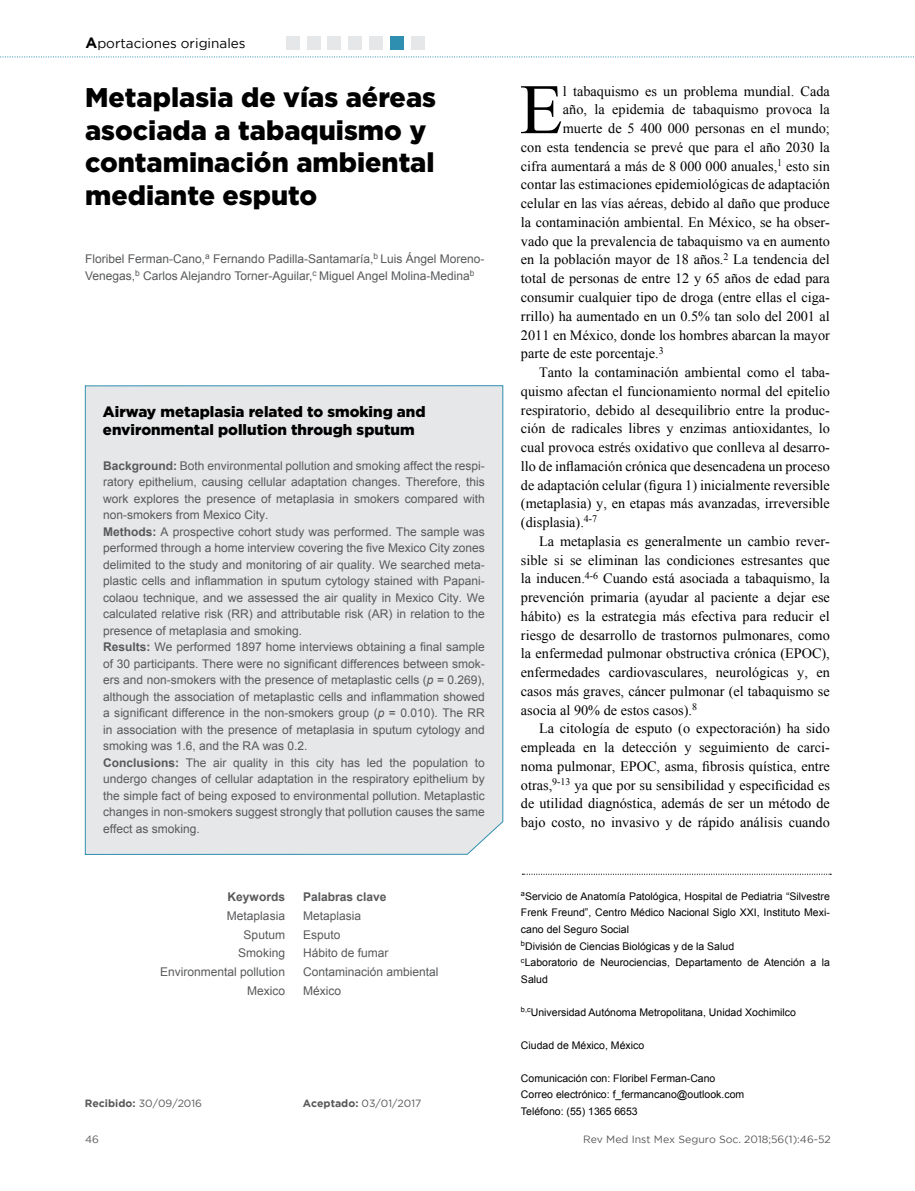
<style>
.page{position:relative;width:915px;height:1191px;background:#fff}
.page>*{position:absolute;margin:0;border:0;box-sizing:border-box;transform-origin:0 0}
.t1{font:70.95px "Times New Roman";color:#000}
.t2{font:900 27px/32.4px "Gotham";color:#000}
.t3{font:900 15px/18px "Gotham";color:#000}
.t4{font:14.25px "Times New Roman";color:#000}
.t5{font:13.5px "Gotham";color:#000}
.t6{font:12px/16.5px "Arial";color:#58595b}
.t7{font:700 12px "Arial";color:#58595b}
.t8{font:10.5px/16.5px "Arial";color:#000}
.t9{font:10.5px "Gotham";color:#58595b}
.t10{font:10.5px "Gotham";color:#58595b}
.s1{font-weight:700;font-size:15px}
.s2{font-weight:700}
.s3{font-style:italic}
</style>
<div class="page">
<div style="left:84px;top:385px;width:419px;height:470px;background:#e6e7e8"></div>
<svg style="left:0;top:56px;width:914px;height:1px"></svg>
<div style="left:286px;top:36px;width:13px;height:14px;background:#e6e7e8"></div>
<div style="left:327px;top:36px;width:14px;height:14px;background:#e6e7e8"></div>
<div style="left:348px;top:36px;width:14px;height:14px;background:#e6e7e8"></div>
<div style="left:369px;top:36px;width:14px;height:14px;background:#e6e7e8"></div>
<div style="left:306px;top:36px;width:14px;height:14px;background:#e6e7e8"></div>
<div style="left:390px;top:36px;width:13px;height:14px;background:#2f8fb0"></div>
<div style="left:411px;top:36px;width:13px;height:14px;background:#e6e7e8"></div>
<svg style="left:522px;top:873px;width:309px;height:1px"></svg>
<p class="t5" style="left:85px;top:36px;width:161px"><span class="s1">A</span>portaciones originales</p>
<h2 class="t2" style="left:85px;top:81px;width:352px">Metaplasia de vías aéreas asociada a tabaquismo y contaminación ambiental mediante esputo</h2>
<p class="t6" style="left:85px;top:251px;width:401px">Floribel Ferman-Cano,<sup>a</sup> Fernando Padilla-Santamaría,<sup>b</sup> Luis Ángel Moreno-<br>Venegas,<sup>b</sup> Carlos Alejandro Torner-Aguilar,<sup>c</sup> Miguel Angel Molina-Medina<sup>b</sup></p>
<p class="t3" style="left:103px;top:402px;width:324px">Airway metaplasia related to smoking and environmental pollution through sputum</p>
<p class="t6" style="left:103px;top:457px;width:383px"><span class="s2">Background:</span> Both environmental pollution and smoking affect the respi&shy;ratory epithelium, causing cellular adaptation changes. Therefore, this work explores the presence of metaplasia in smokers compared with non-smokers from Mexico City.<br><span class="s2">Methods:</span> A prospective cohort study was performed. The sample was performed through a home interview covering the five Mexico City zones delimited to the study and monitoring of air quality. We searched meta&shy;plastic cells and inflammation in sputum cytology stained with Papani&shy;colaou technique, and we assessed the air quality in Mexico City. We calculated relative risk (RR) and attributable risk (AR) in relation to the presence of metaplasia and smoking.<br><span class="s2">Results:</span> We performed 1897 home interviews obtaining a final sample of 30 participants. There were no significant differences between smok&shy;ers and non-smokers with the presence of metaplastic cells (<span class="s3">p</span> = 0.269), although the association of metaplastic cells and inflammation showed a significant difference in the non-smokers group (<span class="s3">p</span> = 0.010). The RR in association with the presence of metaplasia in sputum cytology and smoking was 1.6, and the RA was 0.2.<br><span class="s2">Conclusions:</span> The air quality in this city has led the population to undergo changes of cellular adaptation in the respiratory epithelium by the simple fact of being exposed to environmental pollution. Metaplastic changes in non-smokers suggest strongly that pollution causes the same effect as smoking.</p>
<p class="t7" style="left:227px;top:889px;width:59px">Keywords</p>
<p class="t6" style="left:160px;top:906px;width:126px;line-height:18.8px;text-align:right">Metaplasia<br>Sputum<br>Smoking<br>Environmental pollution<br>Mexico</p>
<p class="t7" style="left:303px;top:888px;width:85px">Palabras clave</p>
<p class="t6" style="left:303px;top:906px;width:137px;line-height:18.8px">Metaplasia<br>Esputo<br>Hábito de fumar<br>Contaminación ambiental<br>México</p>
<p class="t10" style="left:85px;top:1096px;width:119px"><span class="s2">Recibido:</span> 30/09/2016</p>
<p class="t10" style="left:303px;top:1096px;width:120px"><span class="s2">Aceptado:</span> 03/01/2017</p>
<p class="t9" style="left:85px;top:1133px;width:15px">46</p>
<h1 class="t1" style="left:519px;top:62px;width:45px">E</h1>
<p class="t4" style="left:562px;top:81px;width:268px">l tabaquismo es un problema mundial. Cada</p>
<p class="t4" style="left:562px;top:100px;width:268px">año, la epidemia de tabaquismo provoca la</p>
<p class="t4" style="left:562px;top:119px;width:268px">muerte de 5 400 000 personas en el mundo;</p>
<p class="t4" style="left:521px;top:138px;width:310px">con esta tendencia se prevé que para el año 2030 la</p>
<p class="t4" style="left:521px;top:156px;width:310px">cifra aumentará a más de 8 000 000 anuales,<sup>1</sup> esto sin</p>
<p class="t4" style="left:521px;top:175px;width:310px">contar las estimaciones epidemiológicas de adaptación</p>
<p class="t4" style="left:521px;top:194px;width:310px">celular en las vías aéreas, debido al daño que produce</p>
<p class="t4" style="left:521px;top:213px;width:310px">la contaminación ambiental. En México, se ha obser-</p>
<p class="t4" style="left:521px;top:231px;width:310px">vado que la prevalencia de tabaquismo va en aumento</p>
<p class="t4" style="left:521px;top:250px;width:310px">en la población mayor de 18 años.<sup>2</sup> La tendencia del</p>
<p class="t4" style="left:521px;top:269px;width:310px">total de personas de entre 12 y 65 años de edad para</p>
<p class="t4" style="left:521px;top:288px;width:310px">consumir cualquier tipo de droga (entre ellas el ciga-</p>
<p class="t4" style="left:521px;top:306px;width:310px">rrillo) ha aumentado en un 0.5% tan solo del 2001 al</p>
<p class="t4" style="left:521px;top:325px;width:310px">2011 en México, donde los hombres abarcan la mayor</p>
<p class="t4" style="left:521px;top:344px;width:144px">parte de este porcentaje.<sup>3</sup></p>
<p class="t4" style="left:539px;top:363px;width:292px">Tanto la contaminación ambiental como el taba-</p>
<p class="t4" style="left:521px;top:381px;width:310px">quismo afectan el funcionamiento normal del epitelio</p>
<p class="t4" style="left:521px;top:400px;width:310px">respiratorio, debido al desequilibrio entre la produc-</p>
<p class="t4" style="left:521px;top:419px;width:310px">ción de radicales libres y enzimas antioxidantes, lo</p>
<p class="t4" style="left:521px;top:438px;width:310px">cual provoca estrés oxidativo que conlleva al desarro-</p>
<p class="t4" style="left:521px;top:456px;width:310px">llo de inflamación crónica que desencadena un proceso</p>
<p class="t4" style="left:521px;top:475px;width:310px">de adaptación celular (figura 1) inicialmente reversible</p>
<p class="t4" style="left:521px;top:494px;width:310px">(metaplasia) y, en etapas más avanzadas, irreversible</p>
<p class="t4" style="left:521px;top:513px;width:78px">(displasia).<sup>4-7</sup></p>
<p class="t4" style="left:539px;top:531px;width:292px">La metaplasia es generalmente un cambio rever-</p>
<p class="t4" style="left:521px;top:550px;width:310px">sible si se eliminan las condiciones estresantes que</p>
<p class="t4" style="left:521px;top:569px;width:310px">la inducen.<sup>4-6</sup> Cuando está asociada a tabaquismo, la</p>
<p class="t4" style="left:521px;top:588px;width:310px">prevención primaria (ayudar al paciente a dejar ese</p>
<p class="t4" style="left:521px;top:606px;width:310px">hábito) es la estrategia más efectiva para reducir el</p>
<p class="t4" style="left:521px;top:625px;width:310px">riesgo de desarrollo de trastornos pulmonares, como</p>
<p class="t4" style="left:521px;top:644px;width:310px">la enfermedad pulmonar obstructiva crónica (EPOC),</p>
<p class="t4" style="left:521px;top:663px;width:310px">enfermedades cardiovasculares, neurológicas y, en</p>
<p class="t4" style="left:521px;top:681px;width:310px">casos más graves, cáncer pulmonar (el tabaquismo se</p>
<p class="t4" style="left:521px;top:700px;width:177px">asocia al 90% de estos casos).<sup>8</sup></p>
<p class="t4" style="left:539px;top:719px;width:292px">La citología de esputo (o expectoración) ha sido</p>
<p class="t4" style="left:521px;top:738px;width:310px">empleada en la detección y seguimiento de carci-</p>
<p class="t4" style="left:521px;top:756px;width:310px">noma pulmonar, EPOC, asma, fibrosis quística, entre</p>
<p class="t4" style="left:521px;top:775px;width:310px">otras,<sup>9-13</sup> ya que por su sensibilidad y especificidad es</p>
<p class="t4" style="left:521px;top:794px;width:310px">de utilidad diagnóstica, además de ser un método de</p>
<p class="t4" style="left:521px;top:813px;width:310px">bajo costo, no invasivo y de rápido análisis cuando</p>
<p class="t8" style="left:521px;top:888px;width:310px"><sup>a</sup>Servicio de Anatomía Patológica, Hospital de Pediatria “Silvestre Frenk Freund”, Centro Médico Nacional Siglo XXI, Instituto Mexi&shy;cano del Seguro Social<br><sup>b</sup>División de Ciencias Biológicas y de la Salud<br><sup>c</sup>Laboratorio de Neurociencias, Departamento de Atención a la Salud</p>
<p class="t8" style="left:521px;top:1003px;width:276px"><sup>b,c</sup>Universidad Autónoma Metropolitana, Unidad Xochimilco</p>
<p class="t8" style="left:521px;top:1036px;width:125px">Ciudad de México, México</p>
<p class="t8" style="left:521px;top:1069px;width:225px">Comunicación con: Floribel Ferman-Cano<br>Correo electrónico: f_fermancano@outlook.com<br>Teléfono: (55) 1365 6653</p>
<p class="t9" style="left:583px;top:1133px;width:249px">Rev Med Inst Mex Seguro Soc. 2018;56(1):46-52</p>
</div>
